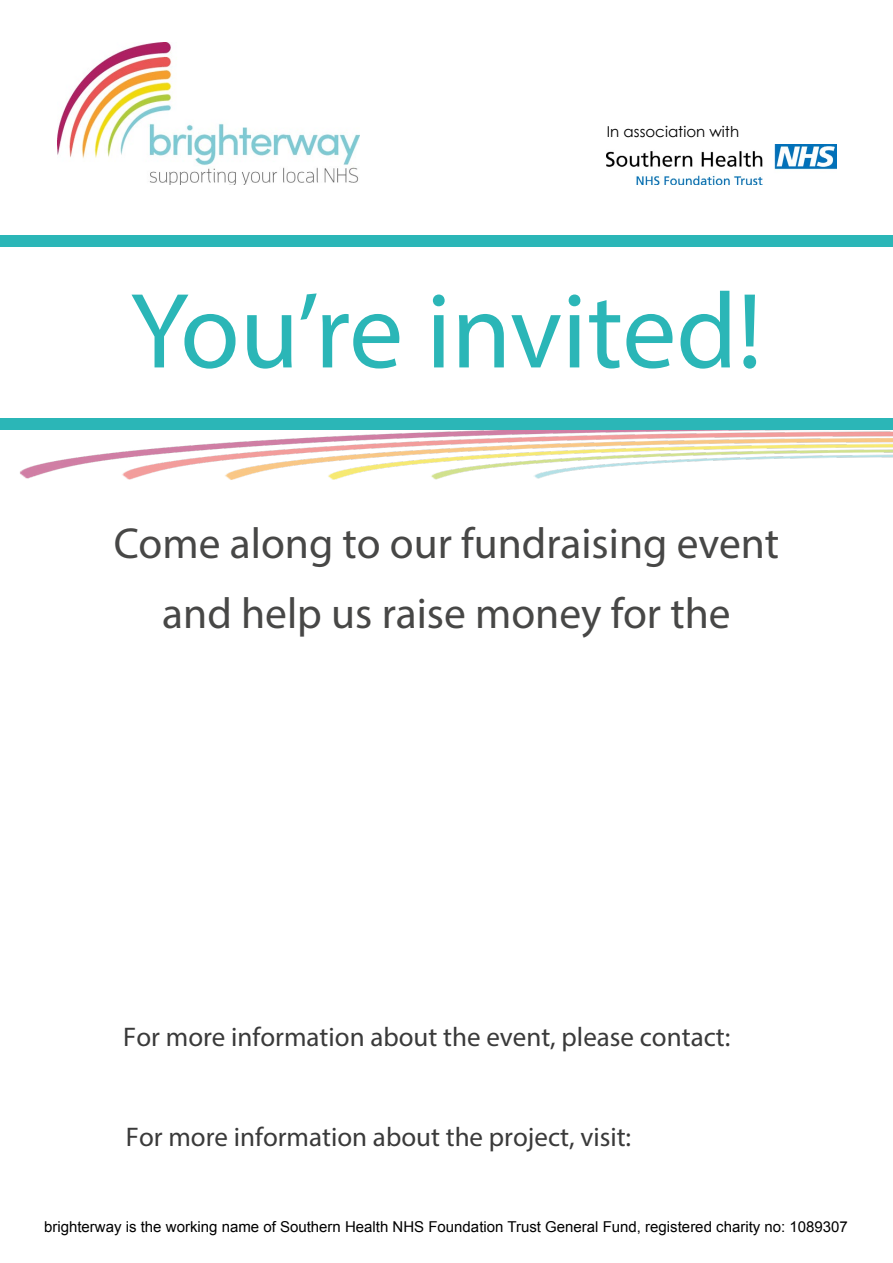
<style>
.page{position:relative;width:893px;height:1263px;background:#fff}
.page>*{position:absolute;margin:0;border:0;box-sizing:border-box;transform-origin:0 0}
.t1{font:108px "Myriad Pro";color:#2bb6b7}
.t2{font:43.5px/70.2px "Myriad Pro";color:#474746;text-align:center}
.t3{font:27px "Myriad Pro";color:#3a3a3a}
.t4{font:15px "Arial";color:#000}
.t5{font:15px "Century Gothic";color:#000}
</style>
<div class="page">
<img style="left:607px;top:144px;width:229px;height:41px">
<img style="left:57px;top:42px;width:302px;height:143px">
<div style="left:0;top:235px;width:893px;height:12px;background:#2bb6b7"></div>
<img style="left:17px;top:429px;width:876px;height:51px">
<div style="left:0;top:418px;width:893px;height:11px;background:#2bb6b7"></div>
<p class="t5" style="left:607px;top:122px;width:134px">In association with</p>
<h1 class="t1" style="left:130px;top:265px;width:634px">You’re invited!</h1>
<h2 class="t2" style="left:114px;top:508px;width:667px">Come along to our fundraising event and help us raise money for the</h2>
<h3 class="t3" style="left:123px;top:1020px;width:608px">For more information about the event, please contact:</h3>
<h3 class="t3" style="left:126px;top:1121px;width:507px">For more information about the project, visit:</h3>
<p class="t4" style="left:44px;top:1217px;width:805px">brighterway is the working name of Southern Health NHS Foundation Trust General Fund, registered charity no: 1089307</p>
</div>
